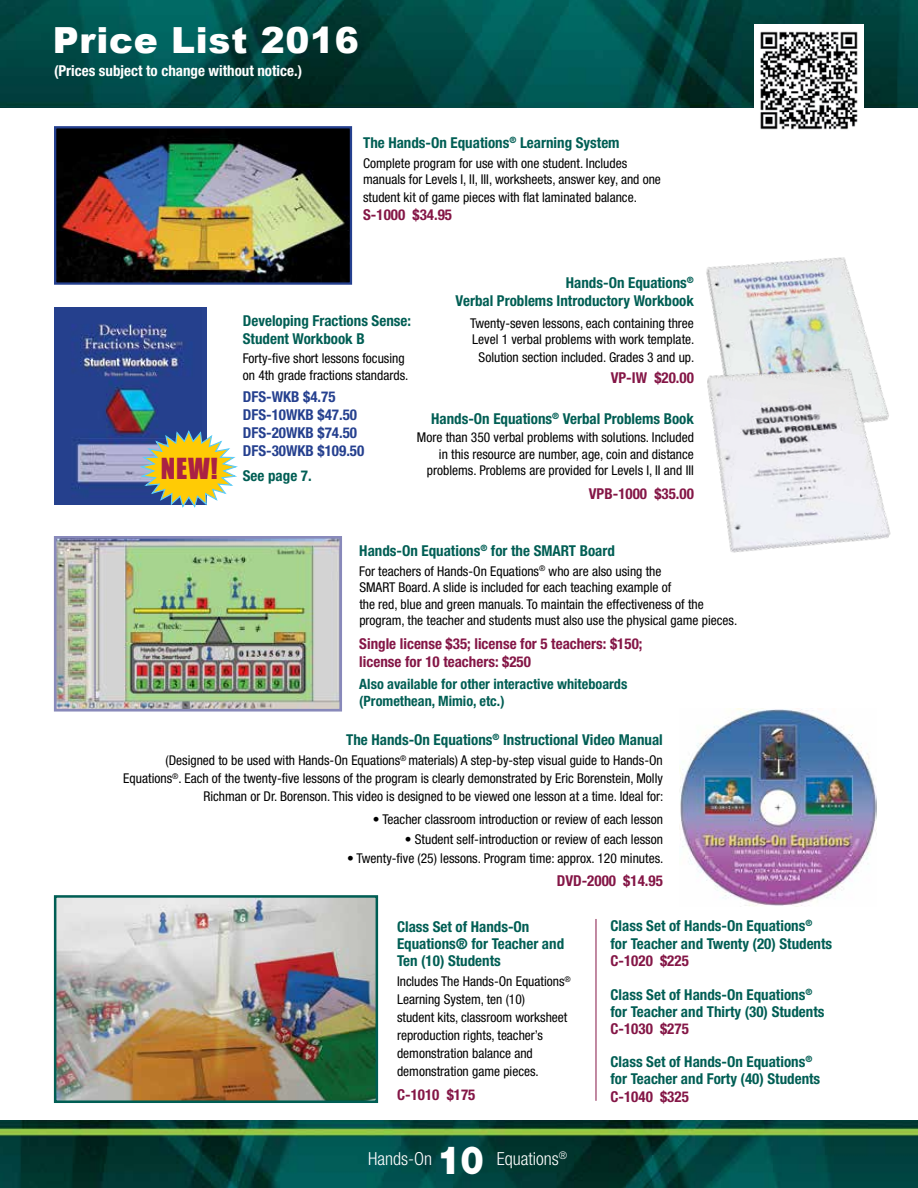
<style>
.page{position:relative;width:918px;height:1188px;background:#fff}
.page>*{position:absolute;margin:0;border:0;box-sizing:border-box;transform-origin:0 0}
.t1{font:900 39px "Helvetica Neue LT Std";color:#fff;scale:.9 1}
.t2{font:900 36px "Arial";letter-spacing:.02em;color:#fff}
.t3{font:300 condensed 18px "Helvetica Neue LT Std";color:#fff}
.t4{font:700 condensed 15px/17.2px "Helvetica Neue LT Std";color:#005e54}
.t5{font:700 condensed 15px/18px "Helvetica Neue LT Std";color:#841646}
.t6{font:700 condensed 15px/18px "Helvetica Neue LT Std";color:#25408f}
.t7{font:700 condensed 15px "Helvetica Neue LT Std";color:#fff}
.t8{font:700 condensed 14.25px/16.5px "Helvetica Neue LT Std";color:#005e54}
.t9{font:condensed 13.5px/16.5px "Helvetica Neue LT Std";color:#000}
.s1{font-family:"Impact";font-weight:400;font-stretch:normal;font-size:26.7px;color:#aa2144}
.s2{color:#841646}
</style>
<div class="page">
<img style="left:54px;top:308px;width:152px;height:196px">
<img style="left:58px;top:899px;width:316px;height:200px">
<div style="left:54px;top:895px;width:324px;height:208px;border:3px solid #005e54"></div>
<img style="left:58px;top:540px;width:280px;height:168px">
<div style="left:54px;top:536px;width:288px;height:176px;border:3px solid #8889ba"></div>
<hr style="left:596px;top:919px;width:1px;height:182px;background:#841646">
<img style="left:57px;top:129px;width:292px;height:153px">
<div style="left:54px;top:126px;width:298px;height:159px;border:2px solid #25408f"></div>
<img style="left:706px;top:257px;width:163px;height:86px">
<img style="left:707px;top:343px;width:184px;height:210px">
<img style="left:680px;top:709px;width:196px;height:197px">
<svg style="left:137px;top:430px;width:101px;height:78px"></svg>
<img style="left:0;top:0;width:918px;height:108px">
<img style="left:0;top:1121px;width:918px;height:67px">
<img style="left:754px;top:25px;width:110px;height:105px">
<h2 class="t2" style="left:53px;top:14px;width:308px">Price List 2016</h2>
<p class="t7" style="left:54px;top:62px;width:250px">(Prices subject to change without notice.)</p>
<p class="t4" style="left:363px;top:134px;width:258px">The Hands-On Equations<sup>®</sup> Learning System</p>
<p class="t9" style="left:363px;top:155px;width:299px">Complete program for use with one student. Includes manuals for Levels I, II, III, worksheets, answer key, and one</p>
<p class="t9" style="left:363px;top:189px;width:275px">student kit of game pieces with flat laminated balance.</p>
<p class="t5" style="left:363px;top:206px;width:90px">S-1000 $34.95</p>
<p class="t4" style="left:456px;top:274px;width:240px;line-height:18px;text-align:right">Hands-On Equations<sup>®<br></sup>Verbal Problems Introductory Workbook</p>
<p class="t9" style="left:470px;top:315px;width:226px">Twenty-seven lessons, each containing three<br>Level 1 verbal problems with work template.</p>
<p class="t9" style="left:479px;top:349px;width:217px">Solution section included. Grades 3 and up.</p>
<p class="t5" style="left:611px;top:369px;width:85px">VP-IW $20.00</p>
<p class="t4" style="left:243px;top:312px;width:170px">Developing Fractions Sense:<br>Student Workbook B</p>
<p class="t9" style="left:243px;top:350px;width:167px">Forty-five short lessons focusing on 4th grade fractions standards.</p>
<p class="t6" style="left:243px;top:388px;width:123px">DFS-WKB $4.75<br>DFS-10WKB $47.50<br>DFS-20WKB $74.50<br>DFS-30WKB $109.50</p>
<p class="t4" style="left:161px;top:467px;width:152px"><span class="s1">NEW!</span> See page 7.</p>
<p class="t4" style="left:431px;top:410px;width:264px">Hands-On Equations<sup>®</sup> Verbal Problems Book</p>
<p class="t9" style="left:417px;top:429px;width:279px;text-align:right">More than 350 verbal problems with solutions. Included in this resource are number, age, coin and distance problems. Problems are provided for Levels I, II and III</p>
<p class="t5" style="left:589px;top:485px;width:107px">VPB-1000 $35.00</p>
<p class="t4" style="left:359px;top:542px;width:192px">Hands-On Equations<sup>®</sup> for the Smart</p>
<p class="t4" style="left:580px;top:542px;width:37px">Board</p>
<p class="t9" style="left:359px;top:563px;width:304px">For teachers of Hands-On Equations<sup>®</sup> who are also using the<br>Smart</p>
<p class="t9" style="left:359px;top:579px;width:379px;text-indent:39px">Board. A slide is included for each teaching example of<br>the red, blue and green manuals. To maintain the effectiveness of the program, the teacher and students must also use the physical game pieces.</p>
<p class="t5" style="left:359px;top:634px;width:285px">Single license $35; license for 5 teachers: $150; license for 10 teachers: $250</p>
<p class="t8" style="left:359px;top:676px;width:270px">Also available for other interactive whiteboards (Promethean, Mimio, etc.)</p>
<p class="t4" style="left:346px;top:731px;width:318px">The Hands-On Equations<sup>®</sup> Instructional Video Manual</p>
<p class="t9" style="left:123px;top:752px;width:542px;line-height:18px;text-align:right">(Designed to be used with Hands-On Equations<sup>®</sup> materials) A step-by-step visual guide to Hands-On<br>Equations<sup>®</sup>. Each of the twenty-five lessons of the program is clearly demonstrated by Eric Borenstein, Molly<br>Richman or Dr. Borenson. This video is designed to be viewed one lesson at a time. Ideal for:</p>
<p class="t9" style="left:373px;top:811px;width:292px">• Teacher classroom introduction or review of each lesson</p>
<p class="t9" style="left:405px;top:831px;width:260px">• Student self-introduction or review of each lesson</p>
<p class="t9" style="left:347px;top:850px;width:318px">• Twenty-five (25) lessons. Program time: approx. 120 minutes.</p>
<p class="t5" style="left:557px;top:871px;width:108px">DVD-2000 $14.95</p>
<p class="t4" style="left:397px;top:918px;width:169px">Class Set of Hands-On<br>Equations® for Teacher and<br>Ten (10) Students</p>
<p class="t9" style="left:397px;top:973px;width:175px;line-height:18px">Includes The Hands-On Equations<sup>®<br></sup>Learning System, ten (10)<br>student kits, classroom worksheet reproduction rights, teacher’s demonstration balance and demonstration game pieces.</p>
<p class="t5" style="left:397px;top:1085px;width:80px">C-1010 $175</p>
<h1 class="t1" style="left:437px;top:1137px;width:54px">10</h1>
<h3 class="t3" style="left:368px;top:1148px;width:65px">Hands-On</h3>
<h3 class="t3" style="left:497px;top:1148px;width:72px">Equations<sup>®</sup></h3>
<p class="t4" style="left:611px;top:917px;width:223px">Class Set of Hands-On Equations<sup>® </sup>for Teacher and Twenty (20) Students</p>
<p class="t5" style="left:611px;top:951px;width:80px">C-1020 $225</p>
<p class="t4" style="left:611px;top:986px;width:215px">Class Set of Hands-On Equations<sup>® </sup>for Teacher and Thirty (30) Students</p>
<p class="t4" style="left:611px;top:1012px;width:203px;line-height:32.8px"><span class="s2">C-1030 $275<br></span>Class Set of Hands-On Equations<sup>®</sup></p>
<p class="t4" style="left:611px;top:1070px;width:211px">for Teacher and Forty (40) Students</p>
<p class="t5" style="left:611px;top:1087px;width:80px">C-1040 $325</p>
</div>
